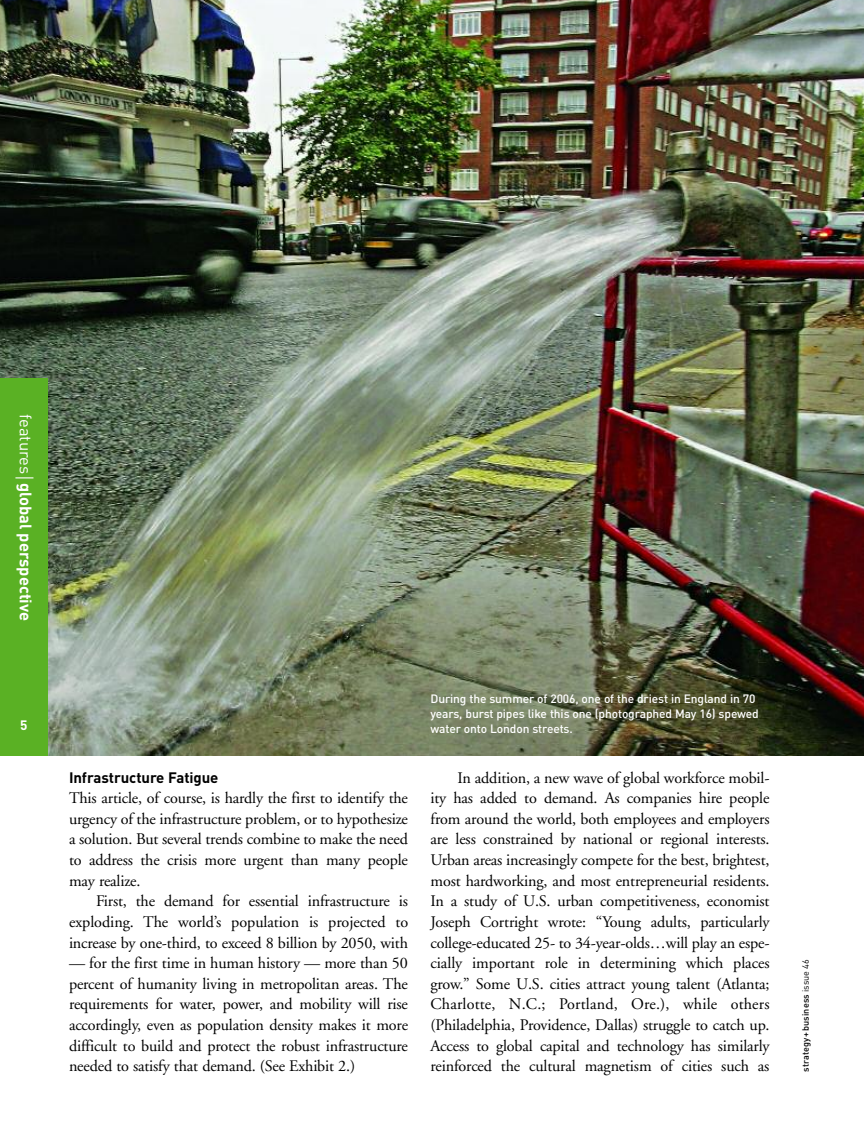
<style>
.page{position:relative;width:864px;height:1134px;background:#fff}
.page>*{position:absolute;margin:0;border:0;box-sizing:border-box;transform-origin:0 0}
.t1{font:700 16.5px "DIN";color:#fff}
.t2{font:16.2px/20.5px "Adobe Garamond";letter-spacing:-.01em;color:#000;text-align:justify}
.t3{font:700 15px "DIN";letter-spacing:-.005em;color:#000}
.t4{font:700 13.5px "DIN";color:#fff}
.t5{font:500 12px/15px "DIN";letter-spacing:-.01em;color:#fff}
.t6{font:500 9px "DIN";letter-spacing:.01em;color:#000}
.s1{font-weight:400}
</style>
<div class="page">
<img style="left:0;top:0;width:864px;height:756px">
<div style="left:0;top:378px;width:48px;height:378px;background:#5ab124"></div>
<svg style="left:15px;top:477px;width:18px;height:1px"></svg>
<p class="t1" style="left:35px;top:414px;width:208px;rotate:90deg"><span class="s1">features</span> global perspective</p>
<p class="t4" style="left:20px;top:718px;width:9px">5</p>
<p class="t3" style="left:69px;top:769px;width:151px">Infrastructure Fatigue</p>
<p class="t2" style="left:69px;top:789px;width:341px">This article, of course, is hardly the first to identify the urgency of the infrastructure problem, or to hypothesize a solution. But several trends combine to make the need to address the crisis more urgent than many people may realize.</p>
<p class="t2" style="left:69px;top:892px;width:341px;text-indent:27px">First, the demand for essential infrastructure is exploding. The world’s population is projected to increase by one-third, to exceed 8 billion by 2050, with</p>
<p class="t2" style="left:69px;top:954px;width:341px">— for the first time in human history — more than 50 percent of humanity living in metropolitan areas. The requirements for water, power, and mobility will rise accordingly, even as population density makes it more difficult to build and protect the robust infrastructure needed to satisfy that demand. (See Exhibit 2.)</p>
<p class="t5" style="left:431px;top:691px;width:330px">During the summer of 2006, one of the driest in England in 70 years, burst pipes like this one (photographed May 16) spewed water onto London streets.</p>
<p class="t2" style="left:431px;top:769px;width:341px;text-indent:27px">In addition, a new wave of global workforce mobil&shy;ity has added to demand. As companies hire people from around the world, both employees and employers are less constrained by national or regional interests.<br>Urban areas increasingly compete for the best, brightest, most hardworking, and most entrepreneurial residents.<br>In a study of U.S. urban competitiveness, economist Joseph Cortright wrote: “Young adults, particularly college-educated 25- to 34-year-olds…will play an espe&shy;cially important role in determining which places grow.” Some U.S. cities attract young talent (Atlanta; Charlotte, N.C.; Portland, Ore.), while others (Philadelphia, Providence, Dallas) struggle to catch up.<br>Access to global capital and technology has similarly reinforced the cultural magnetism of cities such as</p>
<p class="t6" style="left:800px;top:1072px;width:114px;rotate:-90deg">strategy+business <span class="s1">issue 46</span></p>
</div>
